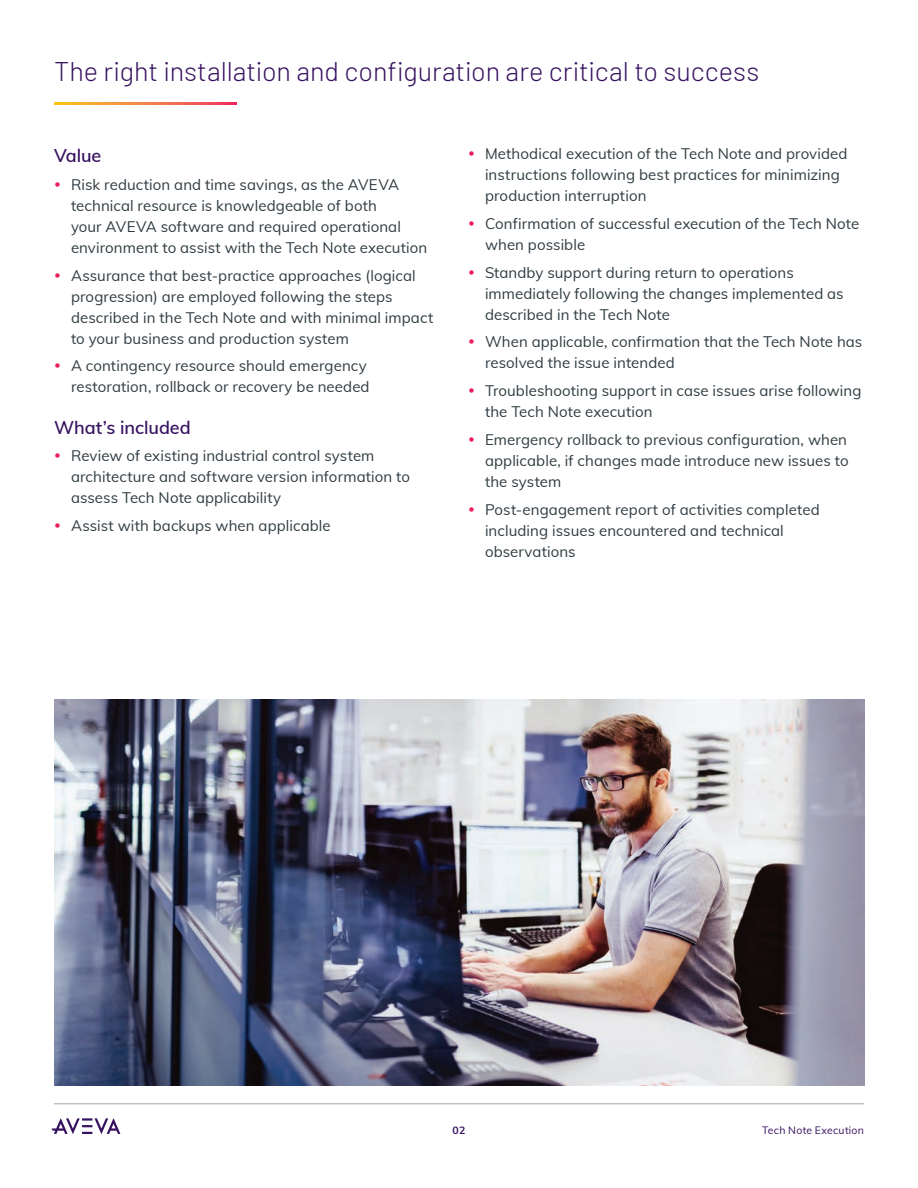
<style>
.page{position:relative;width:918px;height:1188px;background:#fff}
.page>*{position:absolute;margin:0;border:0;box-sizing:border-box;transform-origin:0 0}
.S1_Subheadlines{font:300 27px "Barlow";color:#371260}
.S1_Subheadlines-2{font:600 18px "Muli";letter-spacing:-.005em;color:#371260}
.t1{font:15px/21px "Muli";letter-spacing:.005em;color:#2f3b41}
.t2{font:10.5px "Muli";letter-spacing:.02em;color:#371260}
.t3{font:700 10.5px "Muli";color:#371260}
</style>
<div class="page">
<hr style="left:54px;top:1104px;width:810px;height:1px;background:#a3a7a9">
<svg style="left:52px;top:1118px;width:68px;height:16px"></svg>
<svg style="left:54px;top:103px;width:183px;height:1px"></svg>
<img style="left:54px;top:699px;width:810px;height:387px">
<p class="S1_Subheadlines" style="left:54px;top:55px;width:707px">The right installation and configuration are critical to success</p>
<p class="S1_Subheadlines-2" style="left:54px;top:142px;width:49px">Value</p>
<p class="t1" style="left:71px;top:173px;width:358px">Risk reduction and time savings, as the AVEVA technical resource is knowledgeable of both<br>your AVEVA software and required operational environment to assist with the Tech Note execution</p>
<p class="t1" style="left:71px;top:264px;width:364px">Assurance that best-practice approaches (logical progression) are employed following the steps described in the Tech Note and with minimal impact to your business and production system</p>
<p class="t1" style="left:71px;top:355px;width:300px">A contingency resource should emergency restoration, rollback or recovery be needed</p>
<p class="S1_Subheadlines-2" style="left:54px;top:414px;width:138px">What’s included</p>
<p class="t1" style="left:71px;top:445px;width:341px">Review of existing industrial control system architecture and software version information to assess Tech Note applicability</p>
<p class="t1" style="left:71px;top:514px;width:261px">Assist with backups when applicable</p>
<p class="t1" style="left:485px;top:142px;width:364px">Methodical execution of the Tech Note and provided instructions following best practices for minimizing production interruption</p>
<p class="t1" style="left:485px;top:212px;width:376px">Confirmation of successful execution of the Tech Note when possible</p>
<p class="t1" style="left:485px;top:261px;width:360px">Standby support during return to operations immediately following the changes implemented as described in the Tech Note</p>
<p class="t1" style="left:485px;top:331px;width:379px">When applicable, confirmation that the Tech Note has resolved the issue intended</p>
<p class="t1" style="left:485px;top:379px;width:378px">Troubleshooting support in case issues arise following the Tech Note execution</p>
<p class="t1" style="left:485px;top:428px;width:365px;text-align:justify">Emergency rollback to previous configuration, when applicable, if changes made introduce new issues to the system</p>
<p class="t1" style="left:485px;top:498px;width:336px">Post-engagement report of activities completed including issues encountered and technical observations</p>
<p class="t3" style="left:453px;top:1123px;width:14px">02</p>
<p class="t2" style="left:762px;top:1122px;width:103px">Tech Note Execution</p>
</div>
